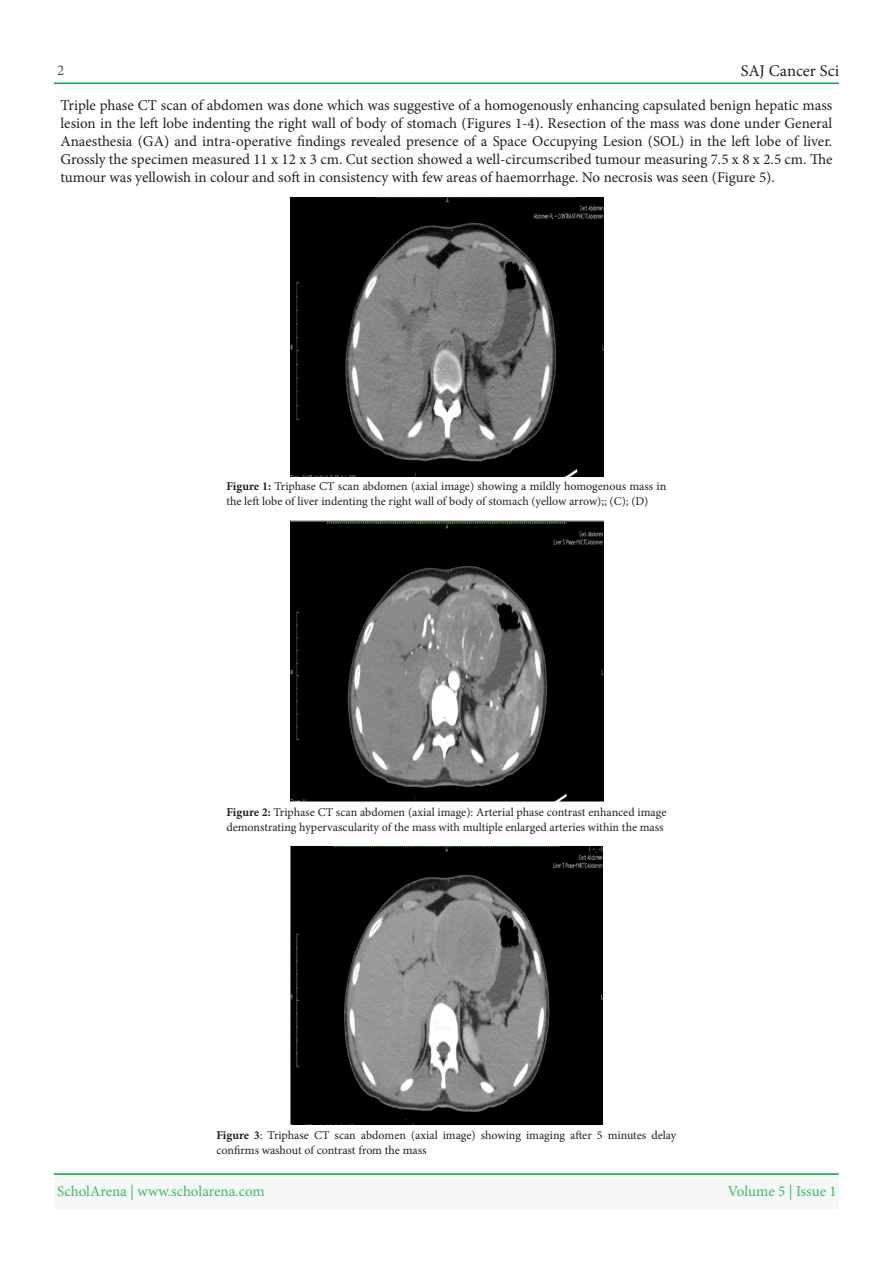
<style>
.page{position:relative;width:893px;height:1263px;background:#fff}
.page>*{position:absolute;margin:0;border:0;box-sizing:border-box;transform-origin:0 0}
.t1{font:16.5px "Minion Pro";color:#231f20}
.t2{font:15px/18px "Minion Pro";color:#231f20;text-align:justify}
.t3{font:15px "Minion Pro";letter-spacing:-.005em;color:#40b86b}
.t4{font:15px "Minion Pro";color:#524c4c}
.t5{font:12px/15px "Minion Pro";letter-spacing:-.005em;color:#231f20}
.s1{font-weight:700}
</style>
<div class="page">
<hr style="left:54px;top:83px;width:785px;height:1px;background:#0aa345">
<div style="left:54px;top:1174px;width:785px;height:35px;background:#f6f7f7"></div>
<hr style="left:54px;top:1173px;width:785px;height:2px;background:#0aa345">
<img style="left:290px;top:197px;width:314px;height:279px">
<img style="left:290px;top:520px;width:314px;height:282px">
<img style="left:290px;top:845px;width:313px;height:280px">
<p class="t4" style="left:57px;top:60px;width:9px">2</p>
<p class="t1" style="left:741px;top:59px;width:100px">SAJ Cancer Sci</p>
<p class="t2" style="left:60px;top:96px;width:773px">Triple phase CT scan of abdomen was done which was suggestive of a homogenously enhancing capsulated benign hepatic mass lesion in the left lobe indenting the right wall of body of stomach (Figures 1-4 .) Resection of the mass was done under General Anaesthesia (GA) and intra-operative findings revealed presence of a Space Occupying Lesion (SOL) in the left lobe of liver.<br>Grossly the specimen measured 11 x 12 3x cm. Cut section showed a well-circumscribed tumour measuring 7.5 x8x 2.5 cm. The tumour was yellowish in colour and soft in consistency with few areas of haemorrhage. No necrosis was seen (Figure .(5</p>
<p class="t5" style="left:226px;top:479px;width:442px"><span class="s1">Figure 1:</span> Triphase CT scan abdomen (axial image) showing a mildly homogenous mass in the left lobe of liver indenting the right wall of body of stomach (yellow arrow);; (C); (D(</p>
<p class="t5" style="left:226px;top:804px;width:442px"><span class="s1">Figure 2:</span> Triphase CT scan abdomen (axial image :) Arterial phase contrast enhanced image demonstrating hypervascularity of the mass with multiple enlarged arteries within the mass</p>
<p class="t5" style="left:216px;top:1127px;width:462px"><span class="s1">Figure 3</span>: Triphase CT scan abdomen (axial image) showing imaging after 5 minutes delay confirms washout of contrast from the mass</p>
<p class="t3" style="left:57px;top:1181px;width:209px">ScholArena | www.scholarena.com</p>
<p class="t3" style="left:728px;top:1181px;width:110px">Volume 5 | Issue 1</p>
</div>
